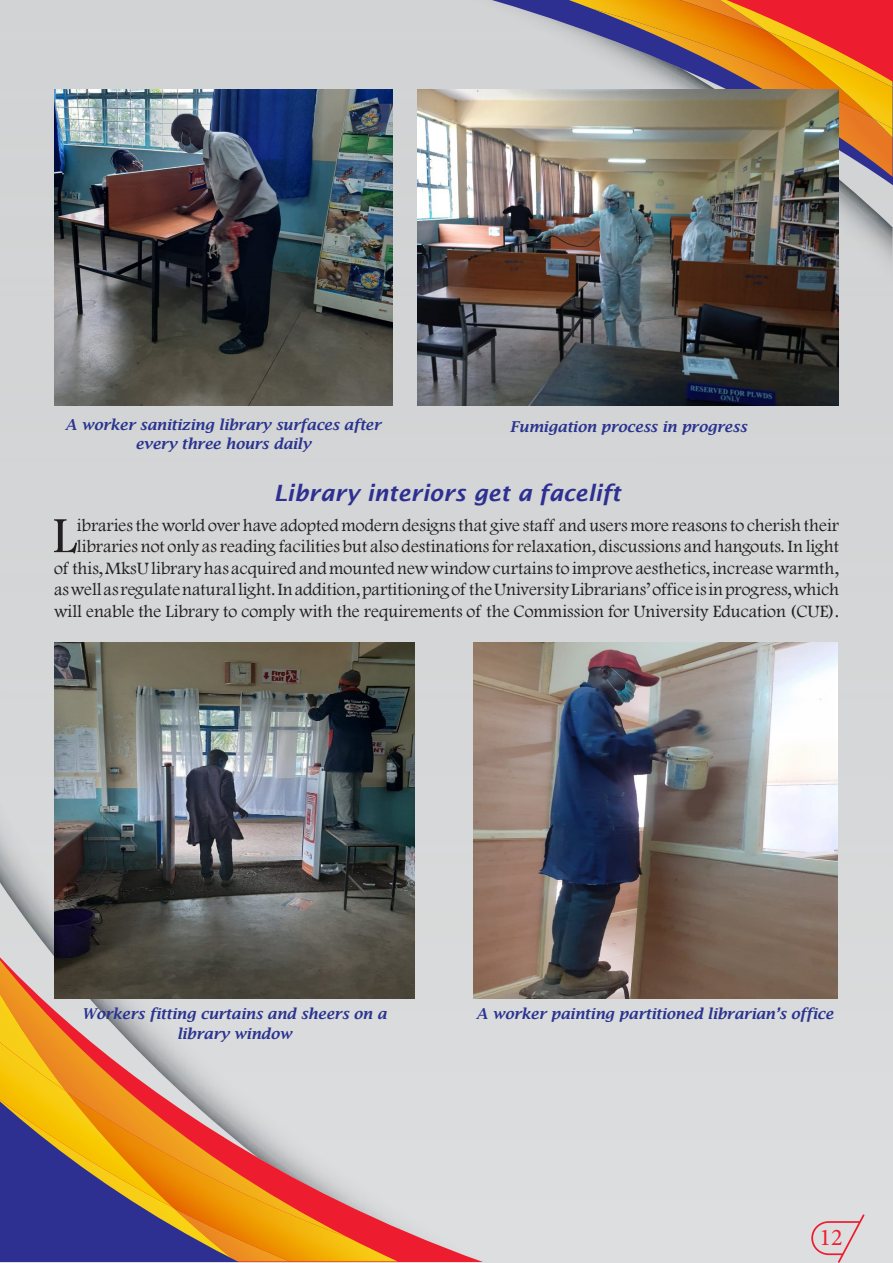
<style>
.page{position:relative;width:893px;height:1263px;background:#fff}
.page>*{position:absolute;margin:0;border:0;box-sizing:border-box;transform-origin:0 0}
.Paragraph_Style_1{font:52.65px "Footlight MT Light";color:#231f20}
.t1{font:24px "Minion Pro";color:#ee1f2f}
.headind1{font:italic 600 22.5px "Lucida Sans";color:#2e3091}
.Paragraph_Style_1-2{font:18px/21.6px "Footlight MT Light";color:#231f20;text-align:right}
.t2{font:italic 600 15px "Lucida Bright";color:#2a348f}
</style>
<div class="page">
<div style="left:0;top:0;width:892px;height:1261px;background:#d4d5d7"></div>
<div style="left:333px;top:0;width:559px;height:269px;background:#d1d3d4"></div>
<svg style="left:538px;top:0;width:354px;height:243px;background:#c78459"></svg>
<img style="left:0;top:797px;width:473px;height:96px">
<div style="left:0;top:893px;width:607px;height:368px;background:#dbdcdd"></div>
<img style="left:402px;top:1237px;width:16px;height:24px">
<svg style="left:0;top:927px;width:402px;height:334px;background:#c49c80"></svg>
<svg style="left:811px;top:1214px;width:53px;height:49px;background:#decacd"></svg>
<img style="left:418px;top:89px;width:421px;height:316px">
<img style="left:54px;top:89px;width:338px;height:316px">
<img style="left:55px;top:642px;width:360px;height:357px">
<img style="left:473px;top:642px;width:365px;height:357px">
<p class="t2" style="left:65px;top:416px;width:317px">A worker sanitizing library surfaces after</p>
<p class="t2" style="left:510px;top:418px;width:238px">Fumigation process in progress</p>
<p class="t2" style="left:135px;top:435px;width:177px">every three hours daily</p>
<p class="headind1" style="left:274px;top:480px;width:349px">Library interiors get a facelift</p>
<p class="Paragraph_Style_1-2" style="left:54px;top:513px;width:786px">ibraries the world over have adopted modern designs that give staff and users more reasons to cherish their libraries not only as reading facilities but also destinations for relaxation, discussions and hangouts. In light<br>of this, MksU library has acquired and mounted new window curtains to improve aesthetics, increase warmth, as well as regulate natural light. In addition, partitioning of the University Librarians’ office is in progress, which will enable the Library to comply with the requirements of the Commission for University Education (CUE).</p>
<p class="Paragraph_Style_1" style="left:52px;top:504px;width:26px">L</p>
<p class="t2" style="left:82px;top:1005px;width:306px">Workers fitting curtains and sheers on a</p>
<p class="t2" style="left:177px;top:1025px;width:116px">library window</p>
<p class="t2" style="left:476px;top:1005px;width:359px">A worker painting partitioned librarian’s office</p>
<h2 class="t1" style="left:820px;top:1221px;width:25px">12</h2>
</div>
